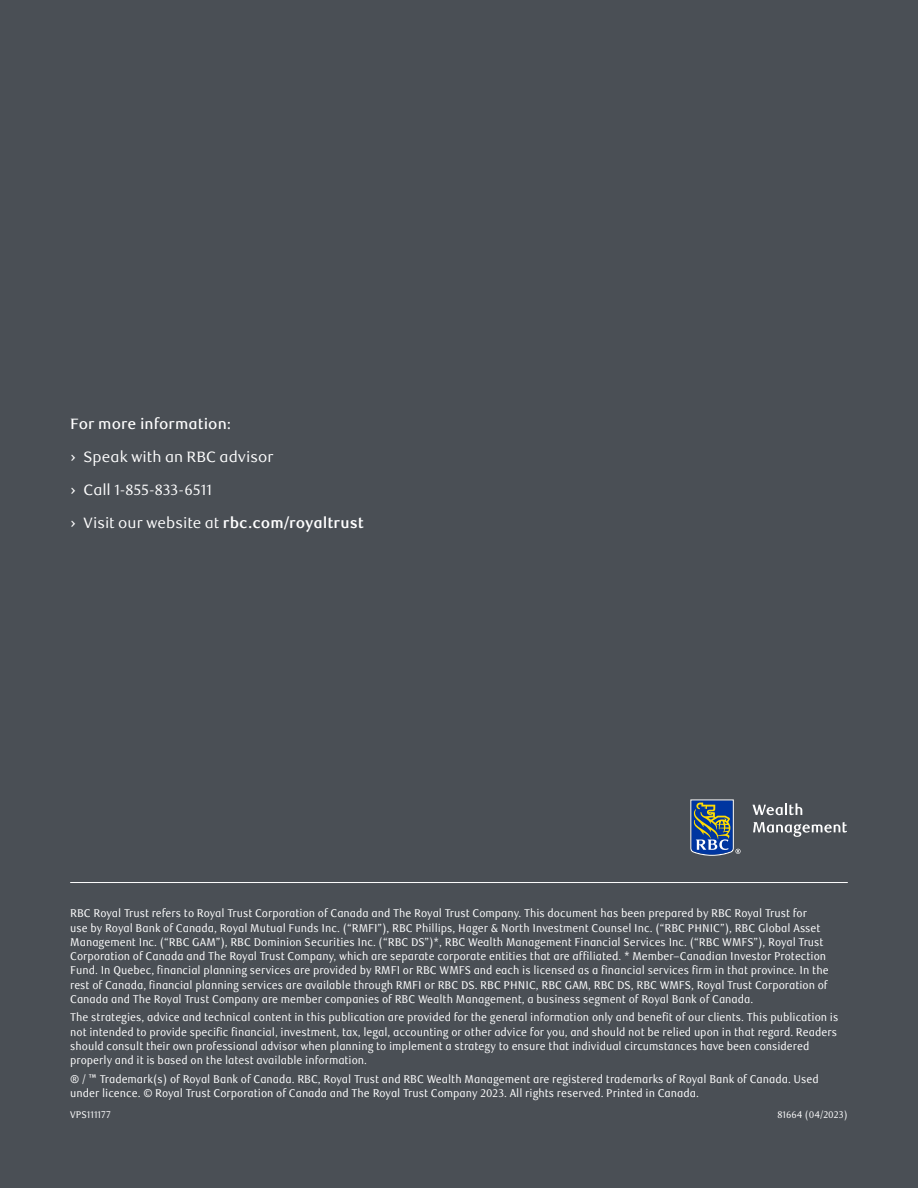
<style>
.page{position:relative;width:918px;height:1188px;background:#4a4f55}
.page>*{position:absolute;margin:0;border:0;box-sizing:border-box;transform-origin:0 0}
._13_-_List_Bullet{font:15px "RBC Text";letter-spacing:.005em;color:#fff}
._13_-_List_Bullet-2{font:700 15px "RBC Text";color:#fff}
.t1{font:500 15px "RBC Text";letter-spacing:.005em;color:#fff}
._12_-_Disclaimer_WHI{font:11.25px/14.2px "RBC Text Cond";color:#fff}
._12_-_Disclaimer_WHI-2{font:9.75px "RBC Text Cond";color:#fff}
.s1{font-weight:500}
.s2{font-weight:400}
</style>
<div class="page">
<svg style="left:690px;top:799px;width:51px;height:57px;background:#4e6886"></svg>
<svg style="left:752px;top:803px;width:50px;height:12px"></svg>
<svg style="left:753px;top:822px;width:94px;height:15px"></svg>
<hr style="left:70px;top:882px;width:778px;height:1px;background:#fff">
<p class="t1" style="left:70px;top:415px;width:163px">For more information:</p>
<p class="_13_-_List_Bullet" style="left:70px;top:448px;width:205px"><span class="s1">›</span> Speak with an RBC advisor</p>
<p class="_13_-_List_Bullet" style="left:70px;top:481px;width:143px"><span class="s1">›</span> Call 1-855-833-6511</p>
<p class="_13_-_List_Bullet-2" style="left:70px;top:514px;width:295px"><span class="s1">›</span> <span class="s2">Visit our website at</span> rbc.com/royaltrust</p>
<p class="_12_-_Disclaimer_WHI" style="left:70px;top:907px;width:760px">RBC Royal Trust refers to Royal Trust Corporation of Canada and The Royal Trust Company. This document has been prepared by RBC Royal Trust for<br>use by Royal Bank of Canada, Royal Mutual Funds Inc. (“RMFI”), RBC Phillips, Hager &amp; North Investment Counsel Inc. (“RBC PHNIC”), RBC Global Asset Management Inc. (“RBC GAM”), RBC Dominion Securities Inc. (“RBC DS”)*, RBC Wealth Management Financial Services Inc. (“RBC WMFS”), Royal Trust Corporation of Canada and The Royal Trust Company, which are separate corporate entities that are affiliated. * Member–Canadian Investor Protection Fund. In Quebec, financial planning services are provided by RMFI or RBC WMFS and each is licensed as a financial services firm in that province. In the rest of Canada, financial planning services are available through RMFI or RBC DS. RBC PHNIC, RBC GAM, RBC DS, RBC WMFS, Royal Trust Corporation of Canada and The Royal Trust Company are member companies of RBC Wealth Management, a business segment of Royal Bank of Canada.</p>
<p class="_12_-_Disclaimer_WHI" style="left:70px;top:1011px;width:770px">The strategies, advice and technical content in this publication are provided for the general information only and benefit of our clients. This publication is not intended to provide specific financial, investment, tax, legal, accounting or other advice for you, and should not be relied upon in that regard. Readers should consult their own professional advisor when planning to implement a strategy to ensure that individual circumstances have been considered properly and it is based on the latest available information.</p>
<p class="_12_-_Disclaimer_WHI" style="left:70px;top:1072px;width:750px">® / ™ Trademark(s) of Royal Bank of Canada. RBC, Royal Trust and RBC Wealth Management are registered trademarks of Royal Bank of Canada. Used under licence. © Royal Trust Corporation of Canada and The Royal Trust Company 2023. All rights reserved. Printed in Canada.</p>
<p class="_12_-_Disclaimer_WHI-2" style="left:70px;top:1109px;width:42px">VPS111177</p>
<p class="_12_-_Disclaimer_WHI-2" style="left:777px;top:1109px;width:72px">81664 (04/2023)</p>
</div>
